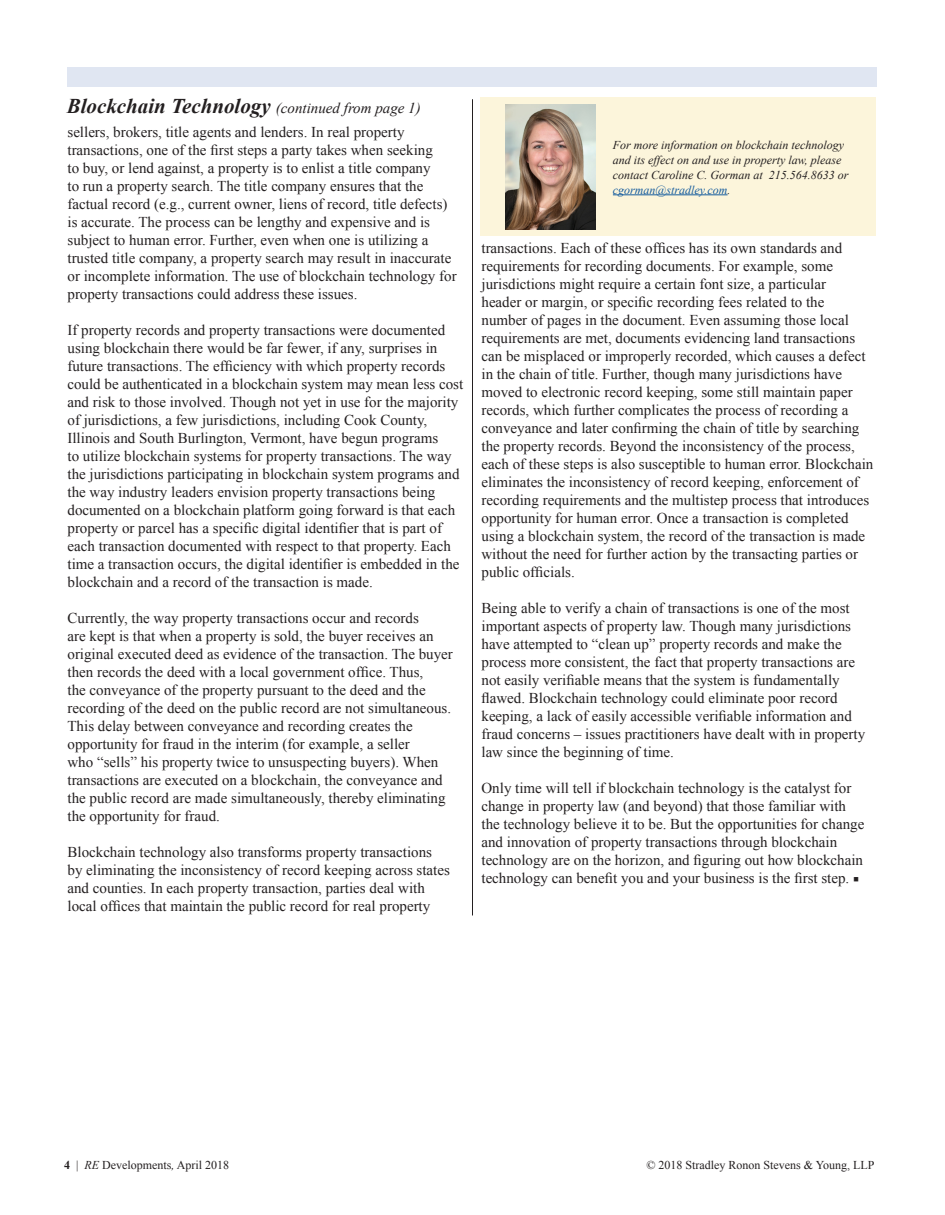
<style>
.page{position:relative;width:945px;height:1215px;background:#fff}
.page>*{position:absolute;margin:0;border:0;box-sizing:border-box;transform-origin:0 0}
.t1{font:italic 700 21px "Times New Roman";color:#231f20}
.t2{font:15px/18px "Times New Roman";color:#231f20}
.t3{font:italic 12px/15px "Times New Roman";color:#231f20}
.t4{font:12px "Times New Roman";color:#231f20}
.s1{font-weight:400;font-size:15px}
.s2{color:#175d9e}
.s3{font-family:"Minion Pro";font-weight:600}
.s4{font-weight:700}
.s5{font-style:italic}
</style>
<div class="page">
<div style="left:68px;top:68px;width:810px;height:19px;background:#e0e6f2"></div>
<div style="left:480px;top:98px;width:395px;height:138px;background:#fcf5db"></div>
<hr style="left:613px;top:195px;width:115px;height:1px;background:#175d9e">
<img style="left:505px;top:104px;width:90px;height:126px">
<hr style="left:472px;top:99px;width:1px;height:816px;background:#231f20">
<p class="t1" style="left:67px;top:92px;width:356px">Blockchain Technology <span class="s1">(continued from page 1)</span></p>
<p class="t2" style="left:68px;top:123px;width:391px">sellers, brokers, title agents and lenders. In real property transactions, one of the first steps a party takes when seeking<br>to buy, or lend against, a property is to enlist a title company<br>to run a property search. The title company ensures that the factual record (e.g., current owner, liens of record, title defects) is accurate. The process can be lengthy and expensive and is subject to human error. Further, even when one is utilizing a trusted title company, a property search may result in inaccurate or incomplete information. The use of blockchain technology for property transactions could address these issues.</p>
<p class="t2" style="left:68px;top:321px;width:397px">If property records and property transactions were documented using blockchain there would be far fewer, if any, surprises in future transactions. The efficiency with which property records could be authenticated in a blockchain system may mean less cost and risk to those involved. Though not yet in use for the majority of jurisdictions, a few jurisdictions, including Cook County, Illinois and South Burlington, Vermont, have begun programs<br>to utilize blockchain systems for property transactions. The way the jurisdictions participating in blockchain system programs and the way industry leaders envision property transactions being documented on a blockchain platform going forward is that each property or parcel has a specific digital identifier that is part of each transaction documented with respect to that property. Each time a transaction occurs, the digital identifier is embedded in the blockchain and a record of the transaction is made.</p>
<p class="t2" style="left:68px;top:609px;width:387px">Currently, the way property transactions occur and records<br>are kept is that when a property is sold, the buyer receives an original executed deed as evidence of the transaction. The buyer then records the deed with a local government office. Thus,<br>the conveyance of the property pursuant to the deed and the recording of the deed on the public record are not simultaneous.<br>This delay between conveyance and recording creates the opportunity for fraud in the interim (for example, a seller<br>who “sells” his property twice to unsuspecting buyers). When transactions are executed on a blockchain, the conveyance and the public record are made simultaneously, thereby eliminating the opportunity for fraud.</p>
<p class="t2" style="left:68px;top:843px;width:384px">Blockchain technology also transforms property transactions by eliminating the inconsistency of record keeping across states and counties. In each property transaction, parties deal with local offices that maintain the public record for real property</p>
<p class="t3" style="left:613px;top:137px;width:237px">For more information on blockchain technology and its effect on and use in property law, please contact Caroline C. Gorman at 215.564.8633 or <span class="s2">cgorman@stradley.com</span>.</p>
<p class="t2" style="left:482px;top:239px;width:393px">transactions. Each of these offices has its own standards and requirements for recording documents. For example, some jurisdictions might require a certain font size, a particular<br>header or margin, or specific recording fees related to the number of pages in the document. Even assuming those local requirements are met, documents evidencing land transactions can be misplaced or improperly recorded, which causes a defect in the chain of title. Further, though many jurisdictions have moved to electronic record keeping, some still maintain paper records, which further complicates the process of recording a conveyance and later confirming the chain of title by searching the property records. Beyond the inconsistency of the process, each of these steps is also susceptible to human error. Blockchain eliminates the inconsistency of record keeping, enforcement of recording requirements and the multistep process that introduces opportunity for human error. Once a transaction is completed using a blockchain system, the record of the transaction is made without the need for further action by the transacting parties or</p>
<p class="t2" style="left:482px;top:563px;width:95px">public officials.</p>
<p class="t2" style="left:482px;top:599px;width:385px">Being able to verify a chain of transactions is one of the most important aspects of property law. Though many jurisdictions have attempted to “clean up” property records and make the process more consistent, the fact that property transactions are not easily verifiable means that the system is fundamentally flawed. Blockchain technology could eliminate poor record keeping, a lack of easily accessible verifiable information and fraud concerns – issues practitioners have dealt with in property law since the beginning of time.</p>
<p class="t2" style="left:482px;top:779px;width:384px">Only time will tell if blockchain technology is the catalyst for change in property law (and beyond) that those familiar with the technology believe it to be. But the opportunities for change and innovation of property transactions through blockchain technology are on the horizon, and figuring out how blockchain technology can benefit you and your business is the first step. <span class="s3">■</span></p>
<p class="t4" style="left:64px;top:1157px;width:167px"><span class="s4">4</span> | <span class="s5">RE</span> Developments<span class="s5">,</span> April 2018</p>
<p class="t4" style="left:646px;top:1157px;width:230px">© 2018 Stradley Ronon Stevens &amp; Young, LLP</p>
</div>
